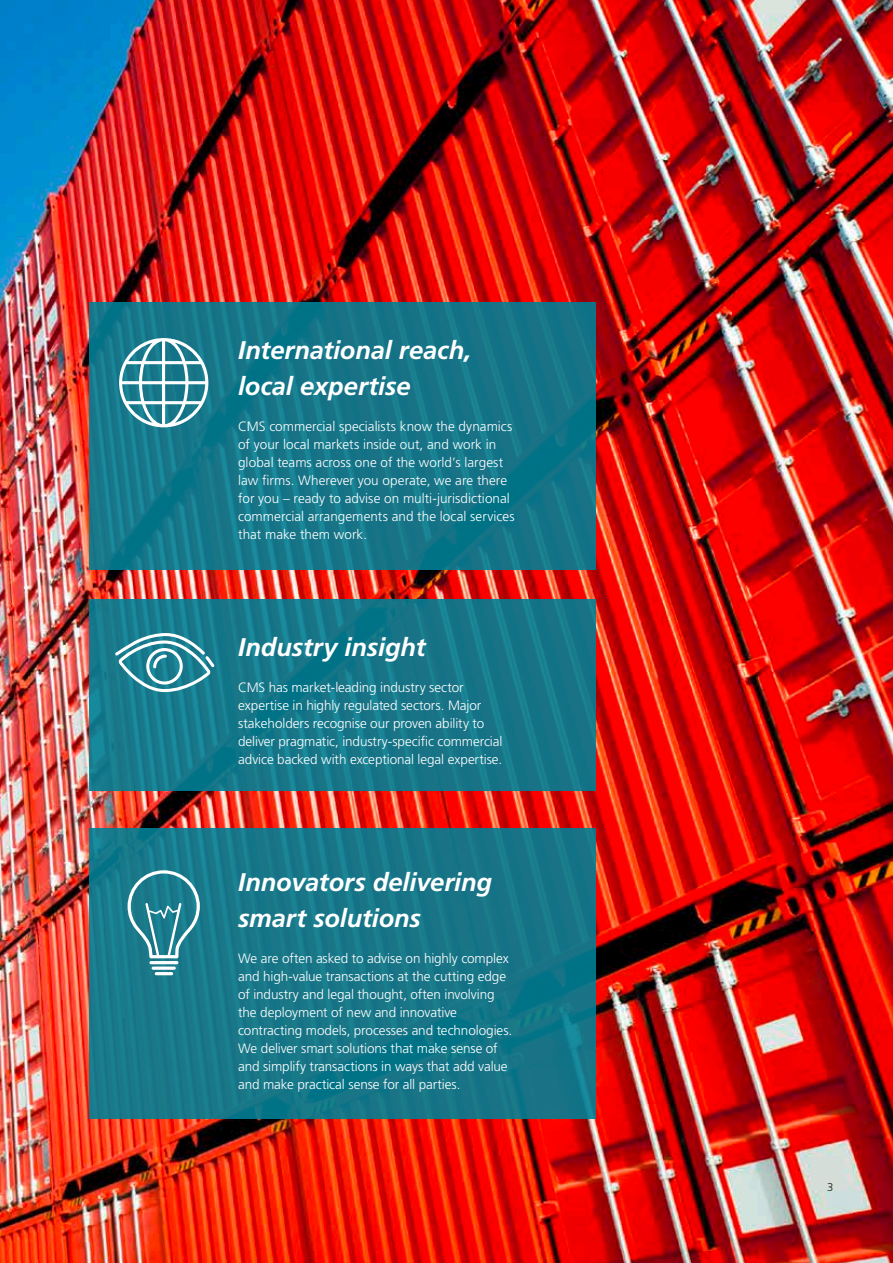
<style>
.page{position:relative;width:893px;height:1263px;background:#fff}
.page>*{position:absolute;margin:0;border:0;box-sizing:border-box;transform-origin:0 0}
.Copy___9_12pt___Light___black{font:italic 700 25.5px/36px "Frutiger LT Pro";letter-spacing:-.005em;color:#fff}
.Head_4___30_36pt___Light___black{font:italic 700 25.5px/36px "Frutiger LT Pro";letter-spacing:-.005em;color:#fff}
.Copy___9_12pt___Light___black-2{font:300 13.5px/18px "Frutiger LT Pro";letter-spacing:-.005em;color:#fff}
.Page___right___7_5_10pt___Light___black{font:300 11.25px "Frutiger LT Pro";color:#151616}
</style>
<div class="page">
<img style="left:0;top:0;width:893px;height:1263px">
<svg style="left:89px;top:302px;width:506px;height:268px;background:#147689"></svg>
<svg style="left:89px;top:600px;width:506px;height:191px;background:#16788a"></svg>
<svg style="left:89px;top:828px;width:506px;height:290px;background:#167688"></svg>
<svg style="left:119px;top:338px;width:89px;height:89px"></svg>
<svg style="left:115px;top:633px;width:100px;height:59px"></svg>
<svg style="left:128px;top:870px;width:72px;height:88px;background:#4191a0"></svg>
<hr style="left:149px;top:961px;width:29px;height:3px;background:#fff;border-radius:2px">
<svg style="left:152px;top:966px;width:24px;height:4px"></svg>
<hr style="left:155px;top:972px;width:18px;height:3px;background:#fff;border-radius:2px">
<p class="Head_4___30_36pt___Light___black" style="left:238px;top:333px;width:235px">International reach, local expertise</p>
<p class="Copy___9_12pt___Light___black-2" style="left:238px;top:418px;width:278px">CMS commercial specialists know the dynamics of your local markets inside out, and work in global teams across one of the world’s largest law firms. Wherever you operate, we are there for you – ready to advise on multi-jurisdictional commercial arrangements and the local services that make them work.</p>
<p class="Copy___9_12pt___Light___black" style="left:238px;top:630px;width:189px">Industry insight</p>
<p class="Copy___9_12pt___Light___black-2" style="left:238px;top:679px;width:266px">CMS has market-leading industry sector expertise in highly regulated sectors. Major stakeholders recognise our proven ability to deliver pragmatic, industry-specific commercial advice backed with exceptional legal expertise.</p>
<p class="Copy___9_12pt___Light___black" style="left:238px;top:864px;width:255px">Innovators delivering smart solutions</p>
<p class="Copy___9_12pt___Light___black-2" style="left:238px;top:949px;width:276px">We are often asked to advise on highly complex and high-value transactions at the cutting edge of industry and legal thought, often involving the deployment of new and innovative contracting models, processes and technologies.<br>We deliver smart solutions that make sense of and simplify transactions in ways that add value and make practical sense for all parties.</p>
<p class="Page___right___7_5_10pt___Light___black" style="left:827px;top:1180px;width:8px">3</p>
</div>
